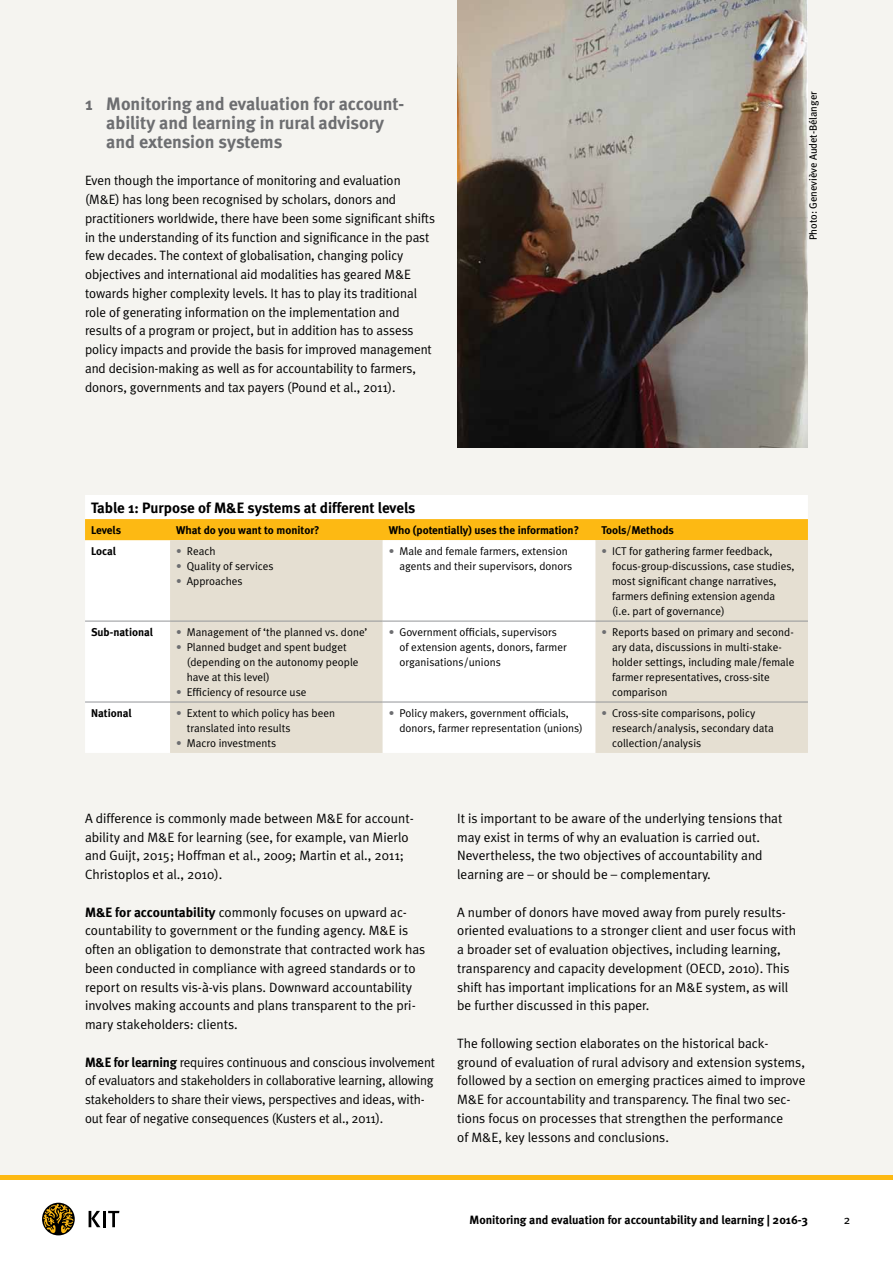
<style>
.page{position:relative;width:893px;height:1263px;background:#fff}
.page>*{position:absolute;margin:0;border:0;box-sizing:border-box;transform-origin:0 0}
.t1{font:700 18px/18.8px "Meta";color:#6d6e71}
.t2{font:700 15px "Meta";color:#000}
.t3{font:13.5px/18.8px "Meta Plus Normal";color:#000}
.t4{font:700 12px "Meta";color:#000}
.t5{font:12px "Meta";color:#000}
.t6{font:11.25px/15px "Meta Plus Normal";color:#000}
.t7{font:700 11.25px "Meta";color:#000}
.t8{font:10.5px "Meta";color:#000}
.s1{color:#6d6e71}
.s2{font-family:"Meta";font-weight:700}
</style>
<div class="page">
<svg style="left:42px;top:1203px;width:33px;height:32px"></svg>
<svg style="left:43px;top:1203px;width:30px;height:30px"></svg>
<svg style="left:89px;top:1211px;width:11px;height:16px"></svg>
<hr style="left:103px;top:1211px;width:3px;height:16px;background:#000">
<svg style="left:108px;top:1211px;width:11px;height:16px"></svg>
<div style="left:0;top:0;width:893px;height:1179px;background:#f5f4f0"></div>
<hr style="left:0;top:1175px;width:893px;height:4px;background:#fdb913">
<div style="left:85px;top:495px;width:723px;height:258px;background:#fff"></div>
<div style="left:85px;top:519px;width:723px;height:21px;background:#fdb913"></div>
<div style="left:170px;top:540px;width:638px;height:213px;background:#e5dfd2"></div>
<div style="left:383px;top:540px;width:212px;height:213px;background:#fff"></div>
<hr style="left:85px;top:621px;width:85px;height:1px;background:#939598">
<hr style="left:170px;top:621px;width:213px;height:1px;background:#939598">
<hr style="left:383px;top:621px;width:212px;height:1px;background:#939598">
<hr style="left:595px;top:621px;width:213px;height:1px;background:#939598">
<hr style="left:85px;top:702px;width:85px;height:1px;background:#939598">
<hr style="left:170px;top:702px;width:213px;height:1px;background:#939598">
<hr style="left:383px;top:702px;width:212px;height:1px;background:#939598">
<hr style="left:595px;top:702px;width:213px;height:1px;background:#939598">
<img style="left:457px;top:0;width:351px;height:448px">
<h1 class="t1" style="left:106px;top:94px;width:298px;text-indent:-21px">1 Monitoring and evaluation for account&shy;ability and learning in rural advisory and extension systems</h1>
<p class="t3" style="left:85px;top:171px;width:351px">Even though the importance of monitoring and evaluation (M&amp;E) has long been recognised by scholars, donors and practitioners worldwide, there have been some significant shifts in the understanding of its function and significance in the past few decades. The context of globalisation, changing policy objectives and international aid modalities has geared M&amp;E towards higher complexity levels. It has to play its traditional role of generating information on the implementation and results of a program or project, but in addition has to assess policy impacts and provide the basis for improved management and decision-making as well as for accountability to farmers, donors, governments and tax payers (Pound et al., 2011).</p>
<p class="t8" style="left:807px;top:240px;width:150px;rotate:-90deg">Photo: Geneviève Audet-Bélanger</p>
<p class="t2" style="left:91px;top:498px;width:326px">Table 1: Purpose of M&amp;E systems at different levels</p>
<p class="t7" style="left:91px;top:523px;width:32px">Levels</p>
<p class="t7" style="left:176px;top:523px;width:145px">What do you want to monitor?</p>
<p class="t7" style="left:389px;top:523px;width:192px">Who (potentially) uses the information?</p>
<p class="t7" style="left:601px;top:523px;width:74px">Tools/Methods</p>
<p class="t7" style="left:91px;top:544px;width:26px">Local</p>
<p class="t6" style="left:176px;top:543px;width:41px"><span class="s1">•</span> Reach</p>
<p class="t6" style="left:176px;top:558px;width:99px"><span class="s1">•</span> Quality of services</p>
<p class="t6" style="left:176px;top:573px;width:68px"><span class="s1">•</span> Approaches</p>
<p class="t6" style="left:399px;top:543px;width:174px;text-indent:-11px"><span class="s1">•</span> Male and female farmers, extension agents and their supervisors, donors</p>
<p class="t6" style="left:612px;top:543px;width:184px;text-indent:-11px"><span class="s1">•</span> ICT for gathering farmer feedback, focus-group-discussions, case studies, most significant change narratives, farmers defining extension agenda (i.e. part of governance)</p>
<p class="t7" style="left:91px;top:625px;width:63px">Sub-national</p>
<p class="t6" style="left:176px;top:624px;width:193px"><span class="s1">•</span> Management of ‘the planned vs. done’</p>
<p class="t6" style="left:187px;top:639px;width:173px;text-indent:-11px"><span class="s1">•</span> Planned budget and spent budget (depending on the autonomy people have at this level)</p>
<p class="t6" style="left:176px;top:684px;width:132px"><span class="s1">•</span> Efficiency of resource use</p>
<p class="t7" style="left:91px;top:706px;width:42px">National</p>
<p class="t6" style="left:187px;top:705px;width:150px;text-indent:-11px"><span class="s1">•</span> Extent to which policy has been translated into results</p>
<p class="t6" style="left:176px;top:735px;width:102px"><span class="s1">•</span> Macro investments</p>
<p class="t6" style="left:399px;top:624px;width:169px;text-indent:-11px"><span class="s1">•</span> Government officials, supervisors of extension agents, donors, farmer organisations/unions</p>
<p class="t6" style="left:612px;top:624px;width:184px;text-indent:-11px"><span class="s1">•</span> Reports based on primary and second&shy;ary data, discussions in multi-stake&shy;holder settings, including male/female farmer representatives, cross-site comparison</p>
<p class="t6" style="left:399px;top:705px;width:185px;text-indent:-11px"><span class="s1">•</span> Policy makers, government officials, donors, farmer representation (unions)</p>
<p class="t6" style="left:612px;top:705px;width:163px;text-indent:-11px"><span class="s1">•</span> Cross-site comparisons, policy research/analysis, secondary data collection/analysis</p>
<p class="t3" style="left:85px;top:809px;width:330px">A difference is commonly made between M&amp;E for account&shy;ability and M&amp;E for learning (see, for example, van Mierlo and Guijt, 2015; Hoffman et al., 2009; Martin et al., 2011; Christoplos et al., 2010).</p>
<p class="t3" style="left:85px;top:902px;width:342px"><span class="s2">M&amp;E for accountability</span> commonly focuses on upward ac&shy;countability to government or the funding agency. M&amp;E is often an obligation to demonstrate that contracted work has been conducted in compliance with agreed standards or to report on results vis-à-vis plans. Downward accountability involves making accounts and plans transparent to the pri&shy;mary stakeholders: clients.</p>
<p class="t3" style="left:85px;top:1052px;width:352px"><span class="s2">M&amp;E for learning</span> requires continuous and conscious involvement of evaluators and stakeholders in collaborative learning, allowing stakeholders to share their views, perspectives and ideas, with&shy;out fear of negative consequences (Kusters et al., 2011).</p>
<p class="t3" style="left:457px;top:809px;width:327px">It is important to be aware of the underlying tensions that may exist in terms of why an evaluation is carried out.<br>Nevertheless, the two objectives of accountability and learning are – or should be – complementary.</p>
<p class="t3" style="left:457px;top:902px;width:340px">A number of donors have moved away from purely results&shy;oriented evaluations to a stronger client and user focus with a broader set of evaluation objectives, including learning, transparency and capacity development (OECD, 2010). This shift has important implications for an M&amp;E system, as will be further discussed in this paper.</p>
<p class="t3" style="left:457px;top:1034px;width:350px">The following section elaborates on the historical back&shy;ground of evaluation of rural advisory and extension systems, followed by a section on emerging practices aimed to improve M&amp;E for accountability and transparency. The final two sec&shy;tions focus on processes that strengthen the performance<br>of M&amp;E, key lessons and conclusions.</p>
<p class="t4" style="left:470px;top:1212px;width:340px">Monitoring and evaluation for accountability and learning | 2016-3</p>
<p class="t5" style="left:844px;top:1212px;width:8px">2</p>
</div>
